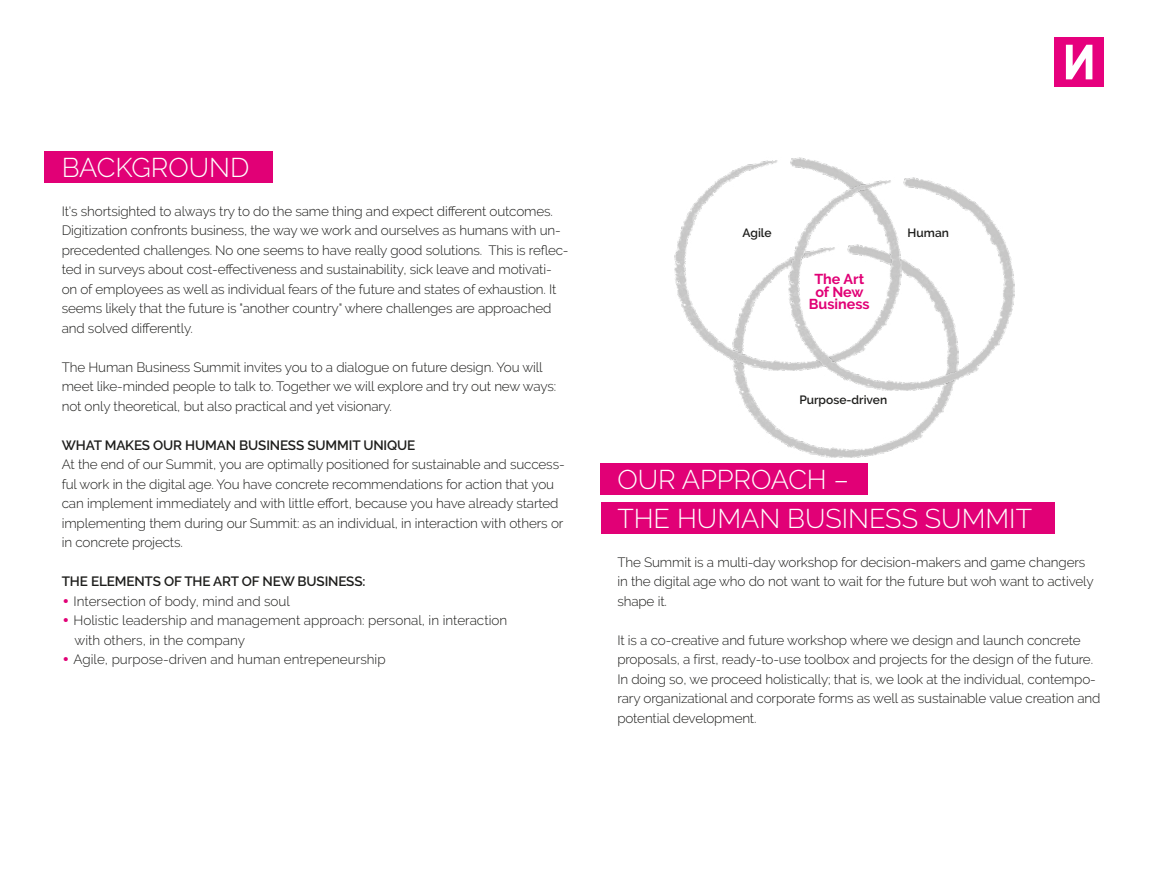
<style>
.page{position:relative;width:1149px;height:893px;background:#fff}
.page>*{position:absolute;margin:0;border:0;box-sizing:border-box;transform-origin:0 0}
.t1{font:300 27px/39px "Raleway";color:#fff}
.t2{font:700 14.25px/12.8px "Raleway";color:#e10076;text-align:center}
.t3{font:300 13.5px/19.5px "Raleway";letter-spacing:-.01em;color:#1d1d1b}
.t4{font:600 13.5px "Raleway";letter-spacing:-.01em;color:#1d1d1b}
.t5{font:600 12px "Raleway";color:#1d1d1b}
.s1{font-family:"Century Gothic";font-weight:400;color:#e10076}
</style>
<div class="page">
<div style="left:600px;top:463px;width:267px;height:32px;background:#e10076"></div>
<div style="left:600px;top:502px;width:454px;height:32px;background:#e10076"></div>
<div style="left:45px;top:151px;width:228px;height:31px;background:#e10076"></div>
<div style="left:1054px;top:37px;width:49px;height:50px;background:#e6007d"></div>
<svg style="left:1065px;top:45px;width:27px;height:34px"></svg>
<img style="left:734px;top:370px;width:219px;height:87px">
<img style="left:674px;top:158px;width:181px;height:212px">
<img style="left:788px;top:178px;width:226px;height:212px">
<h1 class="t1" style="left:62px;top:148px;width:189px">BACKGROUND</h1>
<p class="t3" style="left:62px;top:201px;width:508px">It's shortsighted to always try to do the same thing and expect different outcomes.<br>Digitization confronts business, the way we work and ourselves as humans with un&shy;precedented challenges. No one seems to have really good solutions. This is reflec&shy;ted in surveys about cost-effectiveness and sustainability, sick leave and motivati&shy;on of employees as well as individual fears of the future and states of exhaustion. It seems likely that the future is "another country" where challenges are approached and solved differently.</p>
<p class="t3" style="left:62px;top:357px;width:496px">The Human Business Summit invites you to a dialogue on future design. You will meet like-minded people to talk to. Together we will explore and try out new ways: not only theoretical, but also practical and yet visionary.</p>
<p class="t4" style="left:62px;top:437px;width:355px">WHAT MAKES OUR HUMAN BUSINESS SUMMIT UNIQUE</p>
<p class="t3" style="left:62px;top:455px;width:504px">At the end of our Summit, you are optimally positioned for sustainable and success&shy;ful work in the digital age. You have concrete recommendations for action that you can implement immediately and with little effort, because you have already started implementing them during our Summit: as an individual, in interaction with others or in concrete projects.</p>
<p class="t4" style="left:62px;top:574px;width:305px">THE ELEMENTS OF THE ART OF NEW BUSINESS:</p>
<p class="t3" style="left:62px;top:591px;width:230px"><span class="s1">•</span> Intersection of body, mind and soul</p>
<p class="t3" style="left:74px;top:611px;width:434px;text-indent:-13px"><span class="s1">•</span> Holistic leadership and management approach: personal, in interaction with others, in the company</p>
<p class="t3" style="left:62px;top:650px;width:325px"><span class="s1">•</span> Agile, purpose-driven and human entrepeneurship</p>
<p class="t5" style="left:742px;top:226px;width:31px">Agile</p>
<p class="t2" style="left:808px;top:273px;width:62px">The Art of New<br>Business</p>
<p class="t5" style="left:907px;top:226px;width:43px">Human</p>
<p class="t5" style="left:799px;top:393px;width:89px">Purpose-driven</p>
<h1 class="t1" style="left:617px;top:460px;width:416px">OUR APPROACH –<br>THE HUMAN BUSINESS SUMMIT</h1>
<p class="t3" style="left:617px;top:552px;width:477px">The Summit is a multi-day workshop for decision-makers and game changers in the digital age who do not want to wait for the future but woh want to actively shape it.</p>
<p class="t3" style="left:617px;top:630px;width:484px">It is a co-creative and future workshop where we design and launch concrete proposals, a first, ready-to-use toolbox and projects for the design of the future.<br>In doing so, we proceed holistically; that is, we look at the individual, contempo&shy;rary organizational and corporate forms as well as sustainable value creation and potential development.</p>
</div>
